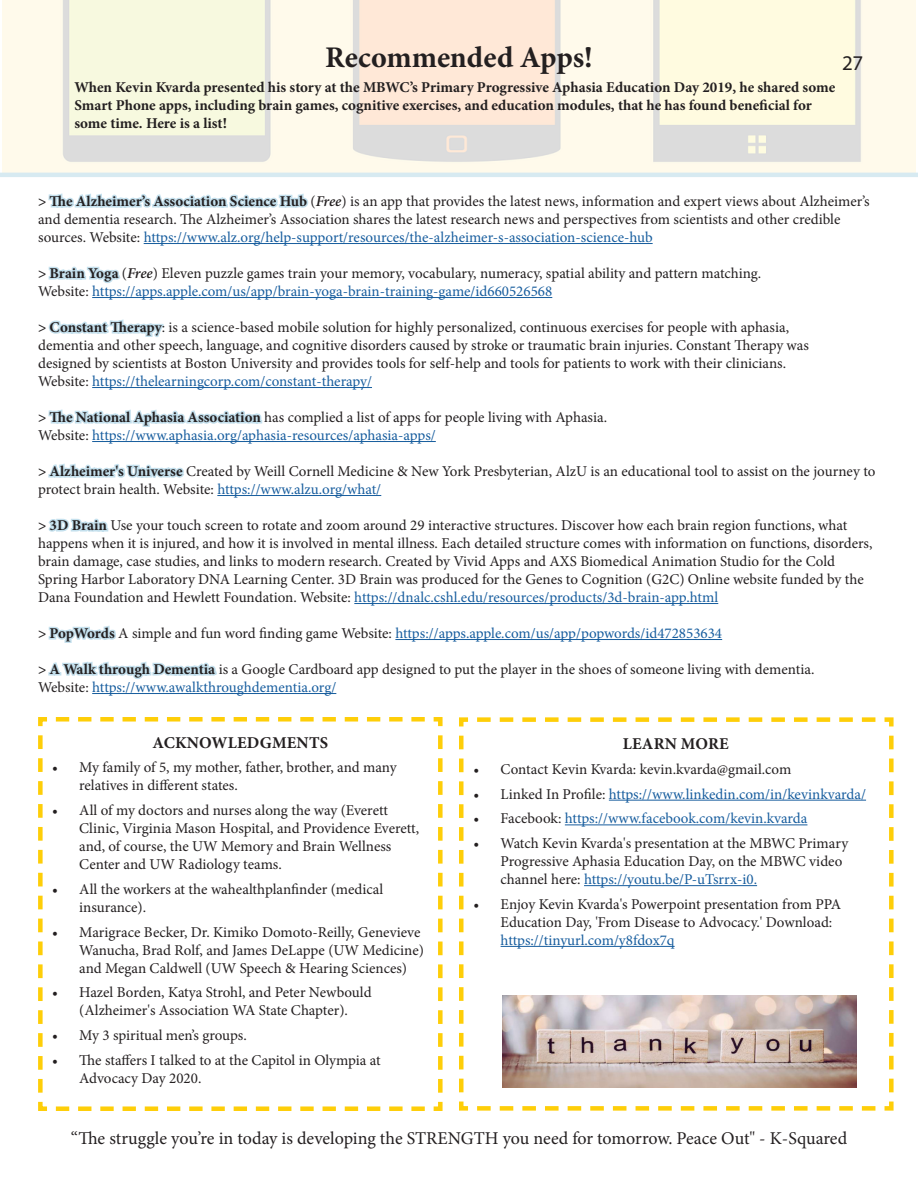
<style>
.page{position:relative;width:918px;height:1188px;background:#fff}
.page>*{position:absolute;margin:0;border:0;box-sizing:border-box;transform-origin:0 0}
.t1{font:700 30px "Minion Pro";color:#231f20}
.Body_-_Minion{font:21px "Myriad Pro";color:#231f20}
.t2{font:18px "Minion Pro";letter-spacing:-.005em;color:#231f20}
.Paragraph_Style_4{font:700 16.5px "Minion Pro";letter-spacing:.01em;color:#231f20}
.t3{font:15px/18px "Minion Pro";color:#231f20}
.Paragraph_Style_4-2{font:700 15px/18px "Minion Pro";color:#231f20}
.t4{font:15px "Minion Pro";color:#175d9e}
.s1{font-weight:700}
.s2{font-weight:700;color:#c4e0ed}
.s3{font-weight:600;font-style:italic}
.s4{color:#175d9e}
.s5{font-weight:700;color:#231f20}
.s6{color:#231f20}
</style>
<div class="page">
<hr style="left:144px;top:243px;width:509px;height:1px;background:#175d9e">
<hr style="left:92px;top:297px;width:460px;height:1px;background:#175d9e">
<hr style="left:92px;top:387px;width:280px;height:1px;background:#175d9e">
<hr style="left:92px;top:441px;width:344px;height:1px;background:#175d9e">
<hr style="left:217px;top:495px;width:164px;height:1px;background:#175d9e">
<hr style="left:354px;top:603px;width:364px;height:1px;background:#175d9e">
<hr style="left:395px;top:639px;width:327px;height:1px;background:#175d9e">
<hr style="left:92px;top:693px;width:244px;height:1px;background:#175d9e">
<svg style="left:0;top:0;width:918px;height:177px;background:#f7f2e2"></svg>
<svg style="left:38px;top:717px;width:405px;height:394px"></svg>
<svg style="left:459px;top:717px;width:435px;height:394px"></svg>
<img style="left:502px;top:995px;width:354px;height:92px">
<p class="t1" style="left:325px;top:36px;width:269px">Recommended Apps!</p>
<p class="Paragraph_Style_4-2" style="left:74px;top:78px;width:763px">When Kevin Kvarda presented his story at the MBWC’s Primary Progressive Aphasia Education Day 2019, he shared some<br>Smart Phone apps, including brain games, cognitive exercises, and education modules, that he has found beneficial for some time. Here is a list!</p>
<p class="Body_-_Minion" style="left:842px;top:50px;width:23px">27</p>
<p class="t3" style="left:38px;top:192px;width:833px"><span class="s1">&gt;</span> <span class="s2">The Alzheimer’s Association Science Hub</span> (<span class="s3">Free</span>) is an app that provides the latest news, information and expert views about Alzheimer’s and dementia research. The Alzheimer’s Association shares the latest research news and perspectives from scientists and other credible sources. Website: <span class="s4">https://www.alz.org/help-support/resources/the-alzheimer-s-association-science-hub</span></p>
<p class="t3" style="left:38px;top:264px;width:725px"><span class="s1">&gt;</span> <span class="s2">Brain Yoga</span> (<span class="s3">Free</span>) Eleven puzzle games train your memory, vocabulary, numeracy, spatial ability and pattern matching.<br>Website: <span class="s4">https://apps.apple.com/us/app/brain-yoga-brain-training-game/id660526568</span></p>
<p class="t3" style="left:38px;top:318px;width:772px"><span class="s1">&gt;</span> <span class="s2">Constant Therapy</span>: is a science-based mobile solution for highly personalized, continuous exercises for people with aphasia, dementia and other speech, language, and cognitive disorders caused by stroke or traumatic brain injuries. Constant Therapy was designed by scientists at Boston University and provides tools for self-help and tools for patients to work with their clinicians.<br>Website: <span class="s4">https://thelearningcorp.com/constant-therapy/</span></p>
<p class="t3" style="left:38px;top:408px;width:571px"><span class="s1">&gt;</span> <span class="s2">The National Aphasia Association</span> has complied a list of apps for people living with Aphasia.<br>Website: <span class="s4">https://www.aphasia.org/aphasia-resources/aphasia-apps/</span></p>
<p class="t3" style="left:38px;top:462px;width:839px"><span class="s1">&gt;</span> <span class="s2">Alzheimer's Universe</span> Created by Weill Cornell Medicine &amp; New York Presbyterian, AlzU is an educational tool to assist on the journey to protect brain health. Website: <span class="s4">https://www.alzu.org/what/</span></p>
<p class="t3" style="left:38px;top:516px;width:836px"><span class="s1">&gt;</span> <span class="s2">3D Brain</span> Use your touch screen to rotate and zoom around 29 interactive structures. Discover how each brain region functions, what happens when it is injured, and how it is involved in mental illness. Each detailed structure comes with information on functions, disorders, brain damage, case studies, and links to modern research. Created by Vivid Apps and AXS Biomedical Animation Studio for the Cold Spring Harbor Laboratory DNA Learning Center. 3D Brain was produced for the Genes to Cognition (G2C) Online website funded by the Dana Foundation and Hewlett Foundation. Website: <span class="s4">https://dnalc.cshl.edu/resources/products/3d-brain-app.html</span></p>
<p class="t4" style="left:38px;top:623px;width:686px"><span class="s5">&gt;</span> <span class="s2">PopWords</span> <span class="s6">A simple and fun word finding game Website:</span> https://apps.apple.com/us/app/popwords/id472853634</p>
<p class="t3" style="left:38px;top:660px;width:778px"><span class="s1">&gt;</span> <span class="s2">A Walk through Dementia</span> is a Google Cardboard app designed to put the player in the shoes of someone living with dementia.<br>Website: <span class="s4">https://www.awalkthroughdementia.org/</span></p>
<p class="Paragraph_Style_4" style="left:152px;top:731px;width:177px">ACKNOWLEDGMENTS</p>
<p class="t3" style="left:79px;top:759px;width:319px;text-indent:-27px">• My family of 5, my mother, father, brother, and many relatives in different states.</p>
<p class="t3" style="left:79px;top:801px;width:342px;text-indent:-27px">• All of my doctors and nurses along the way (Everett Clinic, Virginia Mason Hospital, and Providence Everett, and, of course, the UW Memory and Brain Wellness Center and UW Radiology teams.</p>
<p class="t3" style="left:79px;top:880px;width:306px;text-indent:-27px">• All the workers at the wahealthplanfinder (medical insurance).</p>
<p class="t3" style="left:79px;top:923px;width:346px;text-indent:-27px">• Marigrace Becker, Dr. Kimiko Domoto-Reilly, Genevieve<br>Wanucha, Brad Rolf, and James DeLappe (UW Medicine) and Megan Caldwell (UW Speech &amp; Hearing Sciences)</p>
<p class="t3" style="left:52px;top:984px;width:321px;text-align:center">• Hazel Borden, Katya Strohl, and Peter Newbould (Alzheimer's Association WA State Chapter).</p>
<p class="t3" style="left:52px;top:1026px;width:196px">• My 3 spiritual men’s groups.</p>
<p class="t3" style="left:79px;top:1051px;width:303px;text-indent:-27px">• The staffers I talked to at the Capitol in Olympia at<br>Advocacy Day 2020.</p>
<p class="Paragraph_Style_4" style="left:623px;top:732px;width:107px">LEARN MORE</p>
<p class="t3" style="left:474px;top:760px;width:319px">• Contact Kevin Kvarda: kevin.kvarda@gmail.com</p>
<p class="t4" style="left:474px;top:784px;width:394px"><span class="s6">• Linked In Profile:</span> https://www.linkedin.com/in/kevinkvarda/</p>
<p class="t4" style="left:474px;top:809px;width:335px"><span class="s6">• Facebook:</span> https://www.facebook.com/kevin.kvarda</p>
<p class="t3" style="left:501px;top:834px;width:349px;text-indent:-27px">• Watch Kevin Kvarda's presentation at the MBWC Primary<br>Progressive Aphasia Education Day, on the MBWC video channel here: <span class="s4">https://youtu.be/P-uTsrrx-i0.</span></p>
<p class="t3" style="left:501px;top:895px;width:342px;text-indent:-27px">• Enjoy Kevin Kvarda's Powerpoint presentation from PPA<br>Education Day, 'From Disease to Advocacy.' Download: <span class="s4">https://tinyurl.com/y8fdox7q</span></p>
<p class="t2" style="left:71px;top:1127px;width:778px">“The struggle you’re in today is developing the STRENGTH you need for tomorrow. Peace Out" - K-Squared</p>
</div>
